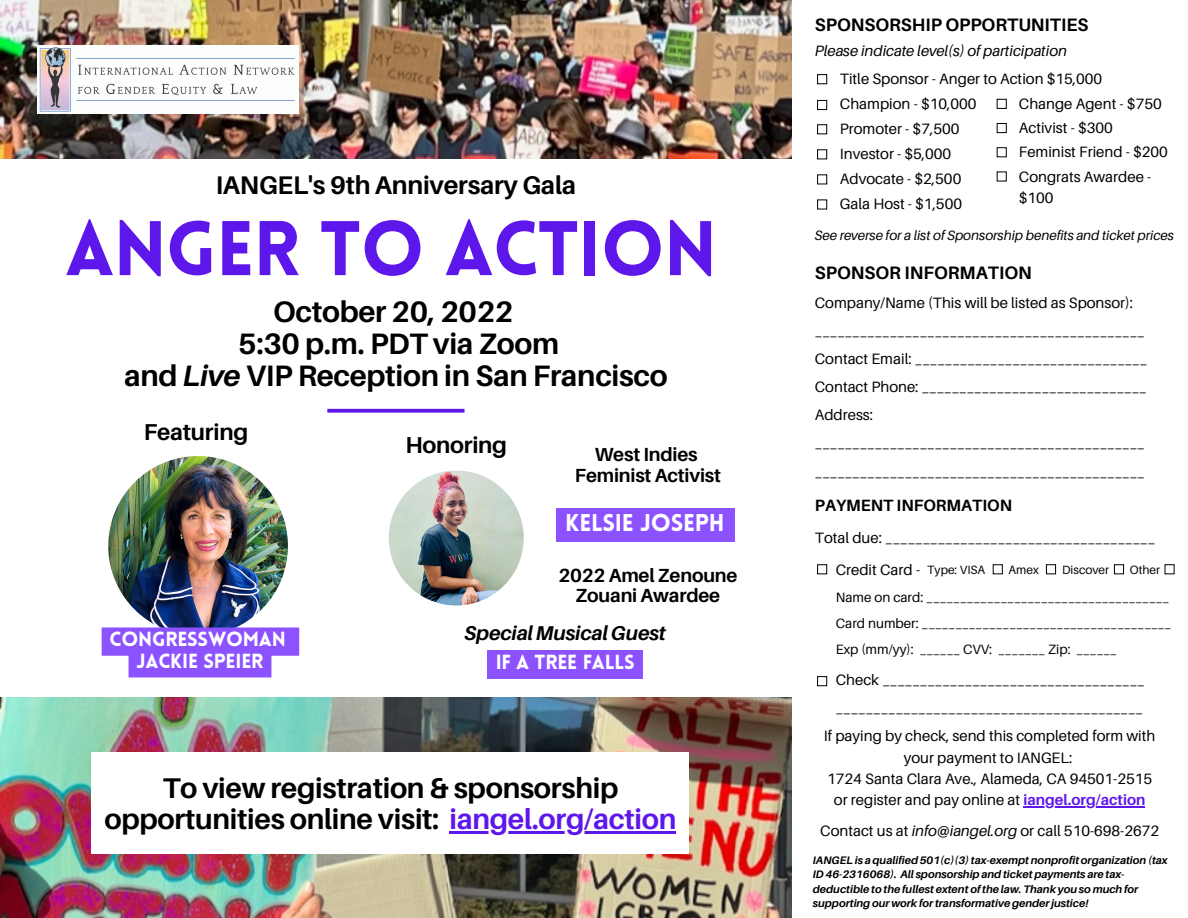
<style>
.page{position:relative;width:1188px;height:918px;background:#fff}
.page>*{position:absolute;margin:0;border:0;box-sizing:border-box;transform-origin:0 0}
.t1{font:900 75.6px "Lovelo";letter-spacing:-.01em;color:#5e17eb}
.t2{font:700 29.55px/32.2px "Aileron";letter-spacing:-.01em;color:#000;text-align:center}
.t3{font:700 28.5px/31.5px "Aileron";letter-spacing:-.01em;color:#000;text-align:center}
.t4{font:700 25.5px "Aileron";letter-spacing:-.01em;color:#000}
.t5{font:900 23.7px "Lovelo";letter-spacing:-.01em;color:#fff}
.t6{font:700 22.95px "Aileron";letter-spacing:-.01em;color:#000}
.t7{font:900 19.95px/21.8px "Lovelo";letter-spacing:-.01em;color:#fff;text-align:center}
.t8{font:italic 700 19.95px "Aileron";letter-spacing:-.01em;color:#000}
.t9{font:700 19.05px/20.5px "Aileron";letter-spacing:-.01em;color:#000;text-align:center}
.t10{font:700 18px "Aileron";color:#000}
.t11{font:700 16.35px "Aileron";color:#000}
.t12{font:15px/28.2px "Aileron";color:#000}
.t13{font:italic 15px "Aileron";color:#000}
.t14{font:13.5px/25.8px "Aileron";color:#000}
.t15{font:italic 13.5px "Aileron";color:#000}
.t16{font:12px "Aileron";color:#000}
.t17{font:italic 700 10.95px/14.5px "Aileron";color:#000}
.s1{font-style:italic}
.s2{color:#5e17eb}
.s3{font-weight:700;color:#5e17eb}
</style>
<div class="page">
<div style="left:817px;top:74px;width:10px;height:10px;border:1px solid #000"></div>
<div style="left:817px;top:100px;width:10px;height:10px;border:1px solid #000"></div>
<div style="left:817px;top:124px;width:10px;height:10px;border:1px solid #000"></div>
<div style="left:817px;top:149px;width:10px;height:10px;border:1px solid #000"></div>
<div style="left:817px;top:174px;width:10px;height:10px;border:1px solid #000"></div>
<div style="left:817px;top:199px;width:10px;height:10px;border:1px solid #000"></div>
<div style="left:997px;top:99px;width:10px;height:10px;border:1px solid #000"></div>
<div style="left:997px;top:123px;width:10px;height:10px;border:1px solid #000"></div>
<div style="left:997px;top:147px;width:10px;height:10px;border:1px solid #000"></div>
<div style="left:997px;top:171px;width:10px;height:11px;border:1px solid #000"></div>
<div style="left:817px;top:564px;width:10px;height:10px;border:1px solid #000"></div>
<div style="left:817px;top:676px;width:10px;height:10px;border:1px solid #000"></div>
<div style="left:993px;top:564px;width:10px;height:10px;border:1px solid #000"></div>
<div style="left:1046px;top:564px;width:10px;height:10px;border:1px solid #000"></div>
<div style="left:1114px;top:564px;width:10px;height:10px;border:1px solid #000"></div>
<div style="left:1165px;top:564px;width:10px;height:10px;border:1px solid #000"></div>
<img style="left:0;top:0;width:792px;height:159px">
<img style="left:0;top:698px;width:792px;height:220px">
<img style="left:37px;top:45px;width:261px;height:69px">
<div style="left:92px;top:753px;width:597px;height:101px;background:#fff"></div>
<svg style="left:327px;top:409px;width:138px;height:4px"></svg>
<img style="left:389px;top:471px;width:135px;height:134px;border-radius:50%">
<img style="left:108px;top:456px;width:180px;height:180px;border-radius:50%">
<hr style="left:1023px;top:807px;width:122px;height:1px;background:#5e17eb">
<hr style="left:449px;top:831px;width:227px;height:3px;background:#5e17eb">
<svg style="left:102px;top:627px;width:197px;height:50px;background:#9967fe"></svg>
<div style="left:488px;top:650px;width:155px;height:28px;background:#8c52ff"></div>
<div style="left:556px;top:508px;width:178px;height:34px;background:#8c52ff"></div>
<h3 class="t4" style="left:216px;top:169px;width:362px">IANGEL's 9th Anniversary Gala</h3>
<h1 class="t1" style="left:65px;top:218px;width:654px">ANGER TO ACTION</h1>
<h2 class="t2" style="left:124px;top:295px;width:545px">October 20, 2022<br>5:30 p.m. PDT via Zoom<br>and <span class="s1">Live</span> VIP Reception in San Francisco</h2>
<h3 class="t6" style="left:144px;top:418px;width:106px">Featuring</h3>
<h3 class="t6" style="left:405px;top:431px;width:103px">Honoring</h3>
<p class="t9" style="left:575px;top:444px;width:148px">West Indies<br>Feminist Activist</p>
<h3 class="t5" style="left:565px;top:513px;width:161px">KELSIE JOSEPH</h3>
<h3 class="t7" style="left:110px;top:631px;width:178px">CONGRESSWOMAN<br>JACKIE SPEIER</h3>
<p class="t9" style="left:558px;top:565px;width:181px">2022 Amel Zenoune<br>Zouani Awardee</p>
<h3 class="t8" style="left:464px;top:621px;width:203px">SpecialMusicalGuest</h3>
<h3 class="t7" style="left:496px;top:653px;width:141px">IF A TREE FALLS</h3>
<h3 class="t3" style="left:105px;top:771px;width:573px">To view registration &amp; sponsorship opportunities online visit: <span class="s2">iangel.org/action</span></h3>
<p class="t10" style="left:815px;top:13px;width:275px">SPONSORSHIP OPPORTUNITIES</p>
<p class="t13" style="left:815px;top:42px;width:254px">Please indicate level(s) of participation</p>
<p class="t12" style="left:840px;top:66px;width:264px;line-height:25px">Title Sponsor - Anger to Action $15,000<br>Champion - $10,000<br>Promoter - $7,500<br>Investor - $5,000<br>Advocate - $2,500<br>Gala Host - $1,500</p>
<p class="t12" style="left:1019px;top:91px;width:151px;line-height:24.2px">Change Agent - $750<br>Activist - $300<br>Feminist Friend - $200<br>Congrats Awardee -</p>
<p class="t12" style="left:1019px;top:183px;width:36px">$100</p>
<p class="t15" style="left:815px;top:227px;width:361px">See reverse for a list of Sponsorship benefits and ticket prices</p>
<p class="t10" style="left:815px;top:261px;width:218px">SPONSOR INFORMATION</p>
<p class="t12" style="left:815px;top:288px;width:334px">Company/Name (This will be listed as Sponsor): ____________________________________________ Contact Email: _______________________________ Contact Phone: ______________________________ Address: ____________________________________________ ____________________________________________</p>
<p class="t11" style="left:815px;top:495px;width:199px">PAYMENT INFORMATION</p>
<p class="t12" style="left:815px;top:524px;width:342px">Total due: ____________________________________</p>
<p class="t12" style="left:836px;top:555px;width:86px">Credit Card -</p>
<p class="t14" style="left:836px;top:584px;width:337px">Name on card: ____________________________________<br>Card number: _____________________________________<br>Exp (mm/yy): ______ CVV: _______ Zip: ______</p>
<p class="t16" style="left:927px;top:562px;width:59px">Type: VISA</p>
<p class="t16" style="left:1009px;top:562px;width:32px">Amex</p>
<p class="t16" style="left:1062px;top:562px;width:48px">Discover</p>
<p class="t16" style="left:1130px;top:562px;width:32px">Other</p>
<p class="t12" style="left:836px;top:665px;width:310px">Check ___________________________________ _________________________________________</p>
<p class="t12" style="left:824px;top:725px;width:333px;line-height:21.3px;text-align:center">If paying by check, send this completed form with your payment to IANGEL:<br>1724 Santa Clara Ave., Alameda, CA 94501-2515 or register and pay online at <span class="s3">iangel.org/action</span></p>
<p class="t12" style="left:820px;top:816px;width:340px">Contact us at <span class="s1">info@iangel.org</span> or call 510-698-2672</p>
<p class="t17" style="left:813px;top:852px;width:356px">IANGEL is a qualified 501(c)(3) tax-exempt nonprofit organization (tax ID 46-2316068). All sponsorship and ticket payments are tax&shy;deductible to the fullest extent of the law. Thank you so much for supporting our work for transformative genderjustice!</p>
</div>
